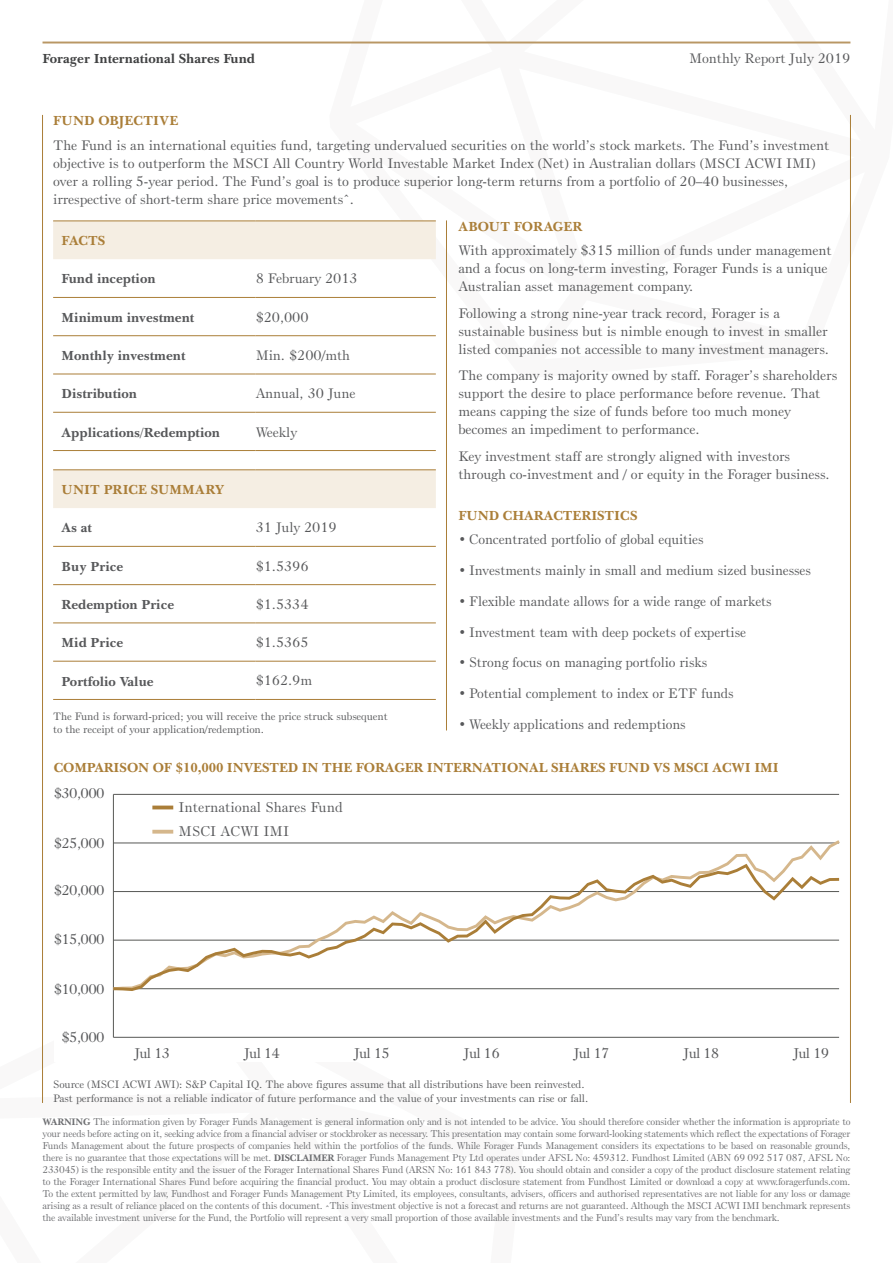
<style>
.page{position:relative;width:893px;height:1263px;background:#fff}
.page>*{position:absolute;margin:0;border:0;box-sizing:border-box;transform-origin:0 0}
.t1{font:13.8px "Bruce Old Style BT";letter-spacing:-.05em;color:#57585a}
.t2{font:13.8px "Bruce Old Style BT";color:#57585a}
.t3{font:13.5px/18px "Bruce Old Style BT";letter-spacing:-.005em;color:#57585a}
.t4{font:700 13.5px "Baskerville BT";letter-spacing:-.005em;color:#aa7e38}
.t5{font:700 13.5px "Baskerville BT";color:#57585a}
.t6{font:700 13.5px "Baskerville BT";color:#414243}
.t7{font:10.5px/13.5px "Bruce Old Style BT";letter-spacing:-.005em;color:#57585a}
.t8{font:9.6px/12px "Bruce Old Style BT";letter-spacing:-.025em;color:#6c6d70;text-align:justify}
.s1{font-family:"Baskerville BT";font-weight:700}
</style>
<div class="page">
<svg style="left:329px;top:41px;width:522px;height:333px"></svg>
<div style="left:53px;top:222px;width:383px;height:37px;background:#f5eee3"></div>
<hr style="left:53px;top:221px;width:203px;height:1px;background:#aa7e38">
<hr style="left:256px;top:221px;width:180px;height:1px;background:#aa7e38">
<hr style="left:53px;top:297px;width:203px;height:1px;background:#aa7e38">
<hr style="left:256px;top:297px;width:180px;height:1px;background:#aa7e38">
<hr style="left:53px;top:335px;width:203px;height:1px;background:#aa7e38">
<hr style="left:256px;top:335px;width:180px;height:1px;background:#aa7e38">
<hr style="left:53px;top:374px;width:203px;height:1px;background:#aa7e38">
<hr style="left:256px;top:374px;width:180px;height:1px;background:#aa7e38">
<hr style="left:53px;top:412px;width:203px;height:1px;background:#aa7e38">
<hr style="left:53px;top:450px;width:203px;height:1px;background:#aa7e38">
<hr style="left:256px;top:412px;width:180px;height:1px;background:#aa7e38">
<hr style="left:256px;top:450px;width:180px;height:1px;background:#aa7e38">
<div style="left:53px;top:471px;width:383px;height:37px;background:#f5eee3"></div>
<hr style="left:53px;top:470px;width:203px;height:1px;background:#aa7e38">
<hr style="left:256px;top:470px;width:180px;height:1px;background:#aa7e38">
<hr style="left:53px;top:546px;width:203px;height:1px;background:#aa7e38">
<hr style="left:256px;top:546px;width:180px;height:1px;background:#aa7e38">
<hr style="left:53px;top:584px;width:203px;height:1px;background:#aa7e38">
<hr style="left:256px;top:584px;width:180px;height:1px;background:#aa7e38">
<hr style="left:53px;top:623px;width:203px;height:1px;background:#aa7e38">
<hr style="left:256px;top:623px;width:180px;height:1px;background:#aa7e38">
<hr style="left:53px;top:661px;width:203px;height:1px;background:#aa7e38">
<hr style="left:53px;top:699px;width:203px;height:1px;background:#aa7e38">
<hr style="left:256px;top:661px;width:180px;height:1px;background:#aa7e38">
<hr style="left:256px;top:699px;width:180px;height:1px;background:#aa7e38">
<hr style="left:446px;top:220px;width:1px;height:510px;background:#aa7e38">
<svg style="left:152px;top:805px;width:21px;height:4px"></svg>
<svg style="left:152px;top:830px;width:21px;height:4px"></svg>
<hr style="left:113px;top:1037px;width:726px;height:1px;background:#575855">
<hr style="left:113px;top:794px;width:1px;height:243px;background:#575855">
<hr style="left:113px;top:794px;width:726px;height:1px;background:#575855">
<svg style="left:113px;top:840px;width:727px;height:149px"></svg>
<svg style="left:113px;top:864px;width:726px;height:127px"></svg>
<hr style="left:42px;top:115px;width:1px;height:988px;background:#aa7e38">
<hr style="left:850px;top:115px;width:1px;height:988px;background:#aa7e38">
<hr style="left:43px;top:42px;width:807px;height:1px;background:#b99764">
<h2 class="t6" style="left:43px;top:50px;width:214px">Forager International Shares Fund</h2>
<h2 class="t3" style="left:689px;top:50px;width:163px">Monthly Report July 2019</h2>
<h2 class="t4" style="left:53px;top:112px;width:127px">FUND OBJECTIVE</h2>
<p class="t3" style="left:53px;top:136px;width:777px">The Fund is an international equities fund, targeting undervalued securities on the world’s stock markets. The Fund’s investment objective is to outperform the MSCI All Country World Investable Market Index (Net) in Australian dollars (MSCI ACWI IMI) over a rolling 5-year period. The Fund’s goal is to produce superior long-term returns from a portfolio of 20–40 businesses, irrespective of short-term share price movementsˆ.</p>
<h2 class="t4" style="left:62px;top:232px;width:45px">FACTS</h2>
<h2 class="t5" style="left:62px;top:270px;width:95px">Fund inception</h2>
<h2 class="t3" style="left:256px;top:269px;width:104px">8 February 2013</h2>
<h2 class="t5" style="left:62px;top:309px;width:134px">Minimum investment</h2>
<h2 class="t3" style="left:256px;top:308px;width:55px">$20,000</h2>
<h2 class="t5" style="left:62px;top:347px;width:125px">Monthly investment</h2>
<h2 class="t3" style="left:256px;top:346px;width:96px">Min. $200/mth</h2>
<h2 class="t5" style="left:62px;top:385px;width:77px">Distribution</h2>
<h2 class="t3" style="left:256px;top:384px;width:101px">Annual, 30 June</h2>
<h2 class="t5" style="left:62px;top:424px;width:160px">Applications/Redemption</h2>
<h2 class="t3" style="left:256px;top:423px;width:43px">Weekly</h2>
<h2 class="t4" style="left:458px;top:218px;width:125px">ABOUT FORAGER</h2>
<h2 class="t3" style="left:458px;top:241px;width:375px">With approximately $315 million of funds under management and a focus on long-term investing, Forager Funds is a unique<br>Australian asset management company.</h2>
<h2 class="t3" style="left:458px;top:304px;width:372px">Following a strong nine-year track record, Forager is a sustainable business but is nimble enough to invest in smaller listed companies not accessible to many investment managers.</h2>
<h2 class="t3" style="left:458px;top:366px;width:380px">The company is majority owned by staff. Forager’s shareholders support the desire to place performance before revenue. That means capping the size of funds before too much money becomes an impediment to performance.</h2>
<h2 class="t3" style="left:458px;top:447px;width:373px">Key investment staff are strongly aligned with investors through co-investment and / or equity in the Forager business.</h2>
<h2 class="t4" style="left:458px;top:507px;width:181px">FUND CHARACTERISTICS</h2>
<h2 class="t3" style="left:458px;top:531px;width:247px">• Concentrated portfolio of global equities</h2>
<h2 class="t3" style="left:458px;top:561px;width:354px">• Investments mainly in small and medium sized businesses</h2>
<h2 class="t3" style="left:458px;top:592px;width:315px">• Flexible mandate allows for a wide range of markets</h2>
<h2 class="t3" style="left:458px;top:623px;width:289px">• Investment team with deep pockets of expertise</h2>
<h2 class="t3" style="left:458px;top:654px;width:250px">• Strong focus on managing portfolio risks</h2>
<h2 class="t3" style="left:458px;top:684px;width:277px">• Potential complement to index or ETF funds</h2>
<h2 class="t3" style="left:458px;top:715px;width:229px">• Weekly applications and redemptions</h2>
<h2 class="t4" style="left:54px;top:759px;width:726px">COMPARISON OF $10,000 INVESTED IN THE FORAGER INTERNATIONAL SHARES FUND VS MSCI ACWI IMI</h2>
<h2 class="t4" style="left:62px;top:481px;width:164px">UNIT PRICE SUMMARY</h2>
<h2 class="t5" style="left:62px;top:519px;width:32px">As at</h2>
<h2 class="t3" style="left:256px;top:518px;width:83px">31 July 2019</h2>
<h2 class="t5" style="left:62px;top:558px;width:63px">Buy Price</h2>
<h2 class="t3" style="left:256px;top:557px;width:55px">$1.5396</h2>
<h2 class="t5" style="left:62px;top:596px;width:114px">Redemption Price</h2>
<h2 class="t3" style="left:256px;top:595px;width:55px">$1.5334</h2>
<h2 class="t5" style="left:62px;top:634px;width:63px">Mid Price</h2>
<h2 class="t3" style="left:256px;top:633px;width:55px">$1.5365</h2>
<h2 class="t5" style="left:62px;top:672px;width:93px">Portfolio Value</h2>
<h2 class="t3" style="left:256px;top:672px;width:58px">$162.9m</h2>
<p class="t7" style="left:53px;top:709px;width:336px">The Fund is forward-priced; you will receive the price struck subsequent to the receipt of your application/redemption.</p>
<h1 class="t1" style="left:54px;top:785px;width:52px">$30,000</h1>
<h1 class="t1" style="left:54px;top:835px;width:52px">$25,000</h1>
<h1 class="t1" style="left:54px;top:882px;width:52px">$20,000</h1>
<h1 class="t1" style="left:54px;top:930px;width:52px">$15,000</h1>
<h1 class="t1" style="left:54px;top:981px;width:52px">$10,000</h1>
<h1 class="t1" style="left:62px;top:1029px;width:45px">$5,000</h1>
<h1 class="t2" style="left:179px;top:799px;width:166px">International Shares Fund</h1>
<h1 class="t2" style="left:179px;top:823px;width:112px">MSCI ACWI IMI</h1>
<h1 class="t1" style="left:134px;top:1045px;width:37px">Jul 13</h1>
<h1 class="t1" style="left:244px;top:1045px;width:37px">Jul 14</h1>
<h1 class="t1" style="left:354px;top:1045px;width:37px">Jul 15</h1>
<h1 class="t1" style="left:464px;top:1045px;width:37px">Jul 16</h1>
<h1 class="t1" style="left:574px;top:1045px;width:37px">Jul 17</h1>
<h1 class="t1" style="left:683px;top:1045px;width:37px">Jul 18</h1>
<h1 class="t1" style="left:793px;top:1045px;width:37px">Jul 19</h1>
<p class="t7" style="left:53px;top:1078px;width:537px">Source (MSCI ACWI AWI): S&amp;P Capital IQ. The above figures assume that all distributions have been reinvested.<br>Past performance is not a reliable indicator of future performance and the value of your investments can rise or fall.</p>
<p class="t8" style="left:43px;top:1116px;width:809px"><span class="s1">WARNING</span> The information given by Forager Funds Management is general information only and is not intended to be advice. You should therefore consider whether the information is appropriate to your needs before acting on it, seeking advice from a financial adviser or stockbroker as necessary. This presentation may contain some forward-looking statements which reflect the expectations of Forager Funds Management about the future prospects of companies held within the portfolios of the funds. While Forager Funds Management considers its expectations to be based on reasonable grounds, there is no guarantee that those expectations will be met. <span class="s1">DISCLAIMER</span> Forager Funds Management Pty Ltd operates under AFSL No: 459312. Fundhost Limited (ABN 69 092 517 087, AFSL No:<br>233045) is the responsible entity and the issuer of the Forager International Shares Fund (ARSN No: 161 843 778). You should obtain and consider a copy of the product disclosure statement relating to the Forager International Shares Fund before acquiring the financial product. You may obtain a product disclosure statement from Fundhost Limited or download a copy at www.foragerfunds.com.<br>To the extent permitted by law, Fundhost and Forager Funds Management Pty Limited, its employees, consultants, advisers, officers and authorised representatives are not liable for any loss or damage arising as a result of reliance placed on the contents of this document. <span class="s1">ˆ</span>This investment objective is not a forecast and returns are not guaranteed. Although the MSCI ACWI IMI benchmark represents the available investment universe for the Fund, the Portfolio will represent a very small proportion of those available investments and the Fund’s results may vary from the benchmark.</p>
</div>
